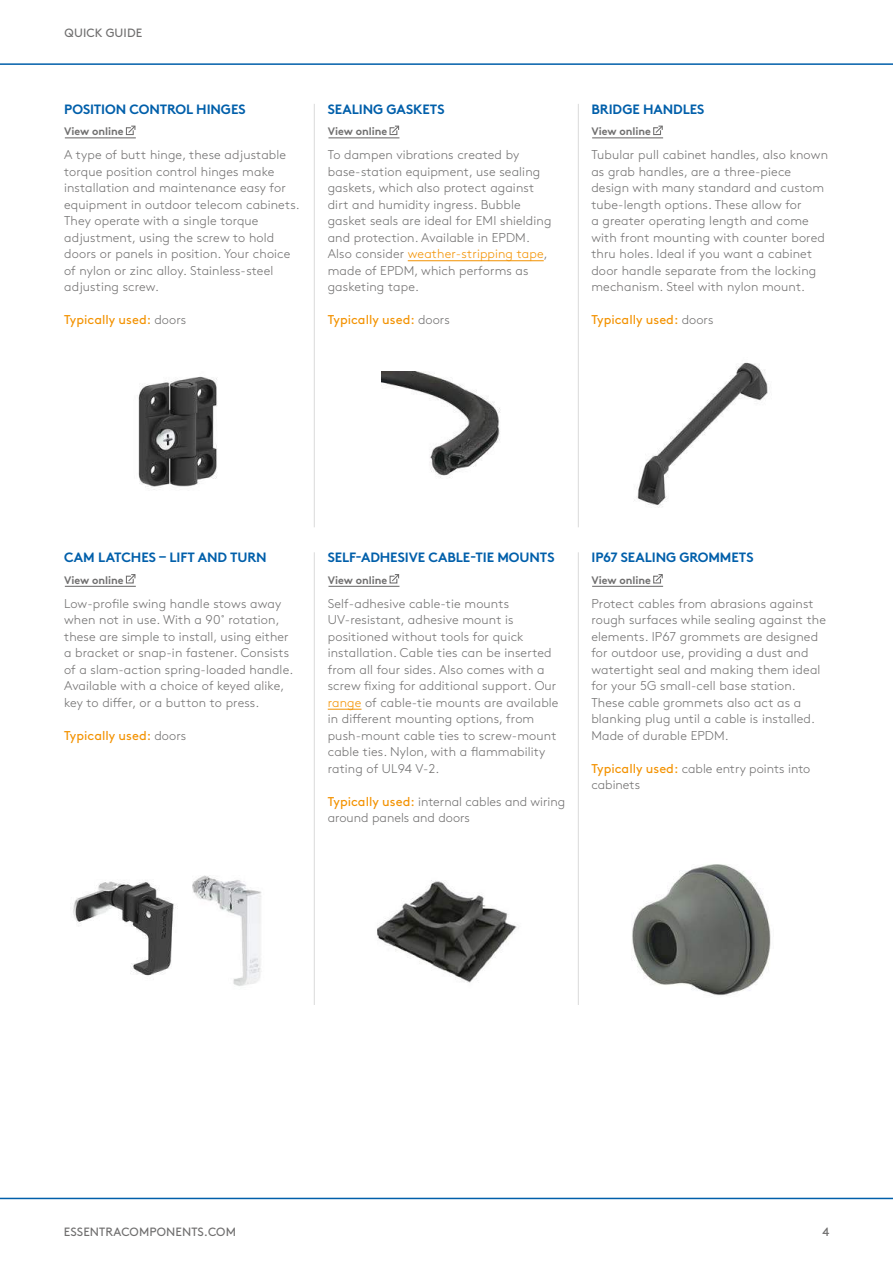
<style>
.page{position:relative;width:893px;height:1263px;background:#fff}
.page>*{position:absolute;margin:0;border:0;box-sizing:border-box;transform-origin:0 0}
.t1{font:700 13.5px "Brown Pro";letter-spacing:-.01em;color:#005faa}
.t2{font:300 12.75px/16.5px "Brown Pro";letter-spacing:.01em;color:#706f6f}
.t3{font:12.75px "Brown Pro";color:#f39200}
.t4{font:12px "Brown Pro";letter-spacing:.01em;color:#706f6f}
.t5{font:700 10.8px "Brown Pro";color:#706f6f}
.s1{font-weight:300;color:#706f6f}
.s2{color:#f39200}
.s3{font-weight:400;color:#f39200}
</style>
<div class="page">
<hr style="left:0;top:1198px;width:893px;height:1px;background:#005faa">
<hr style="left:0;top:63px;width:893px;height:2px;background:#005faa">
<hr style="left:314px;top:104px;width:1px;height:423px;background:#dadada">
<hr style="left:314px;top:552px;width:1px;height:453px;background:#dadada">
<hr style="left:578px;top:104px;width:1px;height:423px;background:#dadada">
<hr style="left:578px;top:552px;width:1px;height:453px;background:#dadada">
<img style="left:138px;top:376px;width:79px;height:114px">
<img style="left:73px;top:881px;width:103px;height:95px">
<img style="left:634px;top:362px;width:134px;height:145px">
<img style="left:632px;top:864px;width:139px;height:132px">
<img style="left:381px;top:371px;width:119px;height:107px">
<img style="left:377px;top:880px;width:140px;height:103px">
<img style="left:192px;top:875px;width:70px;height:111px">
<hr style="left:408px;top:260px;width:136px;height:1px;background:#f39200">
<hr style="left:328px;top:709px;width:33px;height:1px;background:#f39200">
<svg style="left:125px;top:125px;width:11px;height:10px"></svg>
<hr style="left:65px;top:137px;width:71px;height:1px;background:#706f6f">
<svg style="left:125px;top:574px;width:11px;height:10px"></svg>
<hr style="left:65px;top:586px;width:71px;height:1px;background:#706f6f">
<svg style="left:389px;top:125px;width:11px;height:10px"></svg>
<hr style="left:328px;top:137px;width:71px;height:1px;background:#706f6f">
<svg style="left:389px;top:574px;width:11px;height:10px"></svg>
<hr style="left:328px;top:586px;width:71px;height:1px;background:#706f6f">
<svg style="left:653px;top:125px;width:10px;height:10px"></svg>
<hr style="left:592px;top:137px;width:71px;height:1px;background:#706f6f">
<svg style="left:653px;top:574px;width:10px;height:10px"></svg>
<hr style="left:592px;top:586px;width:71px;height:1px;background:#706f6f">
<p class="t4" style="left:65px;top:24px;width:79px">QUICK GUIDE</p>
<p class="t1" style="left:64px;top:98px;width:183px">POSITION CONTROL HINGES</p>
<p class="t1" style="left:328px;top:98px;width:118px">SEALING GASKETS</p>
<p class="t1" style="left:591px;top:98px;width:114px">BRIDGE HANDLES</p>
<p class="t5" style="left:64px;top:123px;width:61px">View online</p>
<p class="t5" style="left:328px;top:123px;width:61px">View online</p>
<p class="t5" style="left:591px;top:123px;width:61px">View online</p>
<p class="t2" style="left:64px;top:146px;width:237px">A type of butt hinge, these adjustable torque position control hinges make installation and maintenance easy for equipment in outdoor telecom cabinets.<br>They operate with a single torque adjustment, using the screw to hold doors or panels in position. Your choice of nylon or zinc alloy. Stainless-steel adjusting screw.</p>
<p class="t3" style="left:64px;top:310px;width:124px">Typically used: <span class="s1">doors</span></p>
<p class="t2" style="left:328px;top:146px;width:225px">To dampen vibrations created by base-station equipment, use sealing gaskets, which also protect against dirt and humidity ingress. Bubble gasket seals are ideal for EMI shielding and protection. Available in EPDM.<br>Also consider <span class="s2">weather-stripping tape</span>, made of EPDM, which performs as gasketing tape.</p>
<p class="t3" style="left:328px;top:310px;width:124px">Typically used: <span class="s1">doors</span></p>
<p class="t2" style="left:591px;top:146px;width:238px">Tubular pull cabinet handles, also known as grab handles, are a three-piece design with many standard and custom tube-length options. These allow for<br>a greater operating length and come with front mounting with counter bored thru holes. Ideal if you want a cabinet door handle separate from the locking mechanism. Steel with nylon mount.</p>
<p class="t3" style="left:591px;top:310px;width:124px">Typically used: <span class="s1">doors</span></p>
<p class="t1" style="left:64px;top:547px;width:204px">CAM LATCHES – LIFT AND TURN</p>
<p class="t1" style="left:328px;top:547px;width:228px">SELF-ADHESIVE CABLE-TIE MOUNTS</p>
<p class="t1" style="left:591px;top:547px;width:164px">IP67 SEALING GROMMETS</p>
<p class="t5" style="left:64px;top:571px;width:61px">View online</p>
<p class="t5" style="left:328px;top:571px;width:61px">View online</p>
<p class="t5" style="left:591px;top:571px;width:61px">View online</p>
<p class="t2" style="left:64px;top:594px;width:231px">Low-profile swing handle stows away when not in use. With a 90˚ rotation, these are simple to install, using either a bracket or snap-in fastener. Consists of a slam-action spring-loaded handle.<br>Available with a choice of keyed alike, key to differ, or a button to press.</p>
<p class="t3" style="left:64px;top:726px;width:124px">Typically used: <span class="s1">doors</span></p>
<p class="t2" style="left:328px;top:594px;width:232px">Self-adhesive cable-tie mounts UV-resistant, adhesive mount is positioned without tools for quick installation. Cable ties can be inserted from all four sides. Also comes with a screw fixing for additional support. Our <span class="s2">range</span> of cable-tie mounts are available in different mounting options, from push-mount cable ties to screw-mount cable ties. Nylon, with a flammability rating of UL94 V-2.</p>
<p class="t2" style="left:328px;top:792px;width:239px"><span class="s3">Typically used:</span> internal cables and wiring around panels and doors</p>
<p class="t2" style="left:591px;top:594px;width:236px">Protect cables from abrasions against rough surfaces while sealing against the elements. IP67 grommets are designed for outdoor use, providing a dust and watertight seal and making them ideal for your 5G small-cell base station.<br>These cable grommets also act as a blanking plug until a cable is installed.<br>Made of durable EPDM.</p>
<p class="t2" style="left:591px;top:759px;width:220px"><span class="s3">Typically used:</span> cable entry points into cabinets</p>
<p class="t4" style="left:64px;top:1222px;width:174px">ESSENTRACOMPONENTS.COM</p>
<p class="t4" style="left:822px;top:1222px;width:8px">4</p>
</div>
